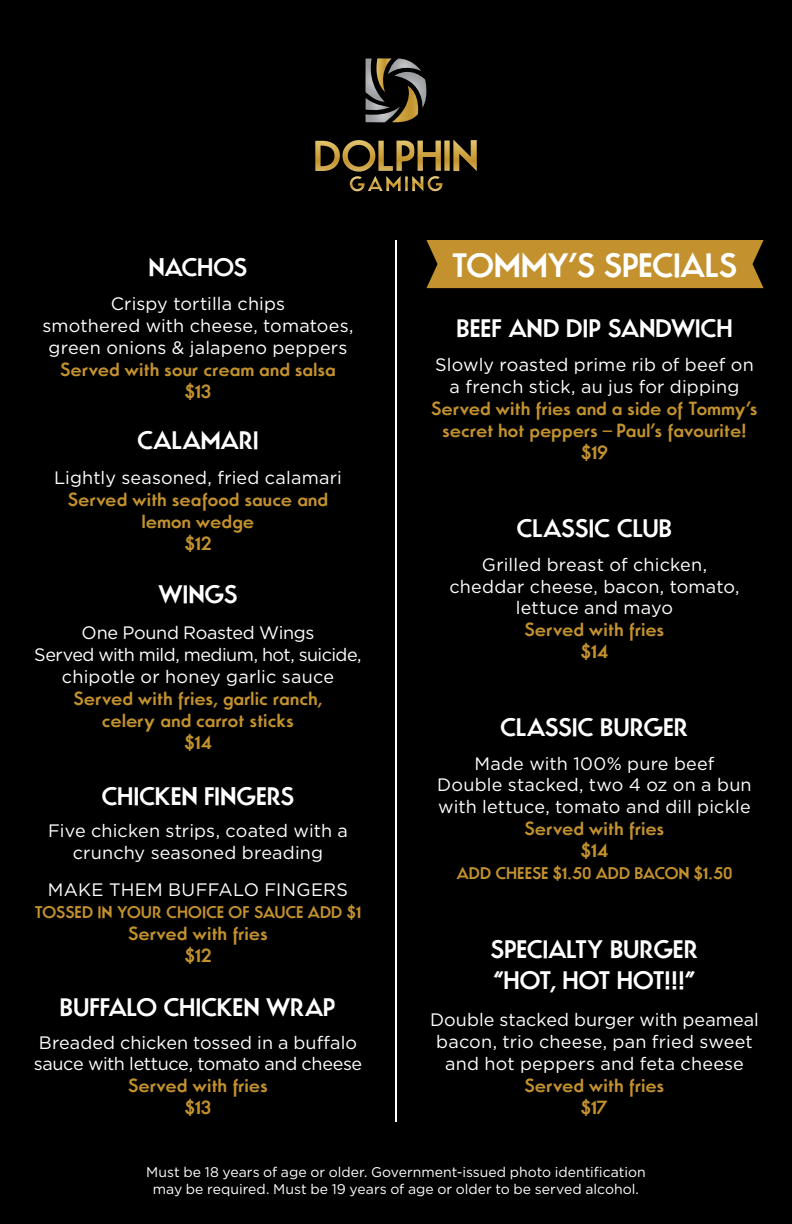
<style>
.page{position:relative;width:792px;height:1224px;background:#000}
.page>*{position:absolute;margin:0;border:0;box-sizing:border-box;transform-origin:0 0}
.t1{font:700 32px "Movement";color:#fff}
.t2{font:700 24px/31.2px "Movement";letter-spacing:.005em;color:#fff}
.t3{font:18px/21.6px "Gotham";letter-spacing:.005em;color:#fff;text-align:center}
.t4{font:700 18px/22px "Movement";color:#c3922e;text-align:center}
.t5{font:18px/21.8px "Gotham";letter-spacing:-.02em;color:#fff;text-align:center}
.t6{font:700 16px "Movement";letter-spacing:.025em;color:#c3922e}
.t7{font:14px/16.8px "Gotham";color:#fff;text-align:center}
.s1{font-family:"Gotham";font-weight:400;color:#fff}
</style>
<div class="page">
<svg style="left:365px;top:58px;width:62px;height:65px"></svg>
<svg style="left:315px;top:140px;width:127px;height:51px"></svg>
<svg style="left:444px;top:141px;width:6px;height:30px"></svg>
<svg style="left:453px;top:140px;width:24px;height:31px"></svg>
<hr style="left:395px;top:240px;width:2px;height:882px;background:#fff">
<div style="left:426px;top:240px;width:338px;height:48px;background:#c3922e"></div>
<p class="t2" style="left:149px;top:252px;width:100px">NACHOS</p>
<p class="t3" style="left:111px;top:293px;width:176px">Crispy tortilla chips</p>
<p class="t3" style="left:42px;top:314px;width:313px">smothered with cheese, tomatoes,</p>
<p class="t3" style="left:49px;top:336px;width:300px">green onions &amp; jalapeno peppers</p>
<p class="t4" style="left:60px;top:358px;width:277px">Served with sour cream and salsa $13</p>
<p class="t2" style="left:137px;top:425px;width:123px">CALAMARI</p>
<p class="t3" style="left:54px;top:466px;width:289px">Lightly seasoned, fried calamari</p>
<p class="t4" style="left:68px;top:488px;width:262px">Served with seafood sauce and lemon wedge</p>
<p class="t4" style="left:185px;top:532px;width:28px">$12</p>
<p class="t2" style="left:159px;top:578px;width:80px">WINGS</p>
<p class="t5" style="left:34px;top:622px;width:329px">One Pound Roasted Wings<br>Served with mild, medium, hot, suicide, chipotle or honey garlic sauce</p>
<p class="t4" style="left:74px;top:687px;width:250px">Served with fries, garlic ranch, celery and carrot sticks</p>
<p class="t4" style="left:184px;top:731px;width:29px">$14</p>
<p class="t2" style="left:102px;top:780px;width:194px">CHICKEN FINGERS</p>
<p class="t3" style="left:48px;top:820px;width:301px">Five chicken strips, coated with a crunchy seasoned breading</p>
<p class="t3" style="left:48px;top:879px;width:302px">MAKE THEM BUFFALO FINGERS</p>
<p class="t6" style="left:35px;top:902px;width:328px">TOSSED IN YOUR CHOICE OF SAUCE ADD $1</p>
<p class="t4" style="left:128px;top:923px;width:141px">Served with fries $12</p>
<p class="t2" style="left:60px;top:992px;width:277px">BUFFALO CHICKEN WRAP</p>
<p class="t3" style="left:39px;top:1031px;width:320px">Breaded chicken tossed in a buffalo</p>
<p class="t5" style="left:34px;top:1053px;width:330px">sauce with lettuce, tomato and cheese</p>
<p class="t4" style="left:128px;top:1075px;width:141px">Served with fries</p>
<p class="t4" style="left:185px;top:1097px;width:28px">$13</p>
<p class="t1" style="left:452px;top:245px;width:287px">TOMMY’S SPECIALS</p>
<p class="t2" style="left:457px;top:312px;width:277px">BEEF AND DIP SANDWICH</p>
<p class="t4" style="left:431px;top:354px;width:328px"><span class="s1">Slowly roasted prime rib of beef on a french stick, au jus for dipping<br></span>Served with fries and a side of Tommy’s secret hot peppers – Paul’s favourite! $19</p>
<p class="t2" style="left:517px;top:512px;width:157px">CLASSIC CLUB</p>
<p class="t3" style="left:482px;top:553px;width:227px">Grilled breast of chicken,</p>
<p class="t3" style="left:449px;top:575px;width:292px">cheddar cheese, bacon, tomato,</p>
<p class="t3" style="left:516px;top:597px;width:159px">lettuce and mayo</p>
<p class="t4" style="left:525px;top:619px;width:141px">Served with fries</p>
<p class="t4" style="left:581px;top:641px;width:29px">$14</p>
<p class="t2" style="left:500px;top:712px;width:190px">CLASSIC BURGER</p>
<p class="t3" style="left:474px;top:752px;width:242px">Made with 100% pure beef</p>
<p class="t3" style="left:437px;top:774px;width:316px;text-align:left">Double stacked, two 4 oz on a bun with lettuce, tomato and dill pickle</p>
<p class="t4" style="left:525px;top:817px;width:141px">Served with fries</p>
<p class="t4" style="left:581px;top:839px;width:29px">$14</p>
<p class="t6" style="left:457px;top:863px;width:277px">ADD CHEESE $1.50 ADD BACON $1.50</p>
<p class="t2" style="left:491px;top:934px;width:209px">SPECIALTY BURGER “HOT, HOT HOT!!!”</p>
<p class="t3" style="left:430px;top:1009px;width:330px">Double stacked burger with peameal bacon, trio cheese, pan fried sweet and hot peppers and feta cheese</p>
<p class="t4" style="left:525px;top:1074px;width:141px">Served with fries</p>
<p class="t4" style="left:581px;top:1096px;width:29px">$17</p>
<p class="t7" style="left:146px;top:1164px;width:501px">Must be 18 years of age or older. Government-issued photo identification may be required. Must be 19 years of age or older to be served alcohol.</p>
</div>
